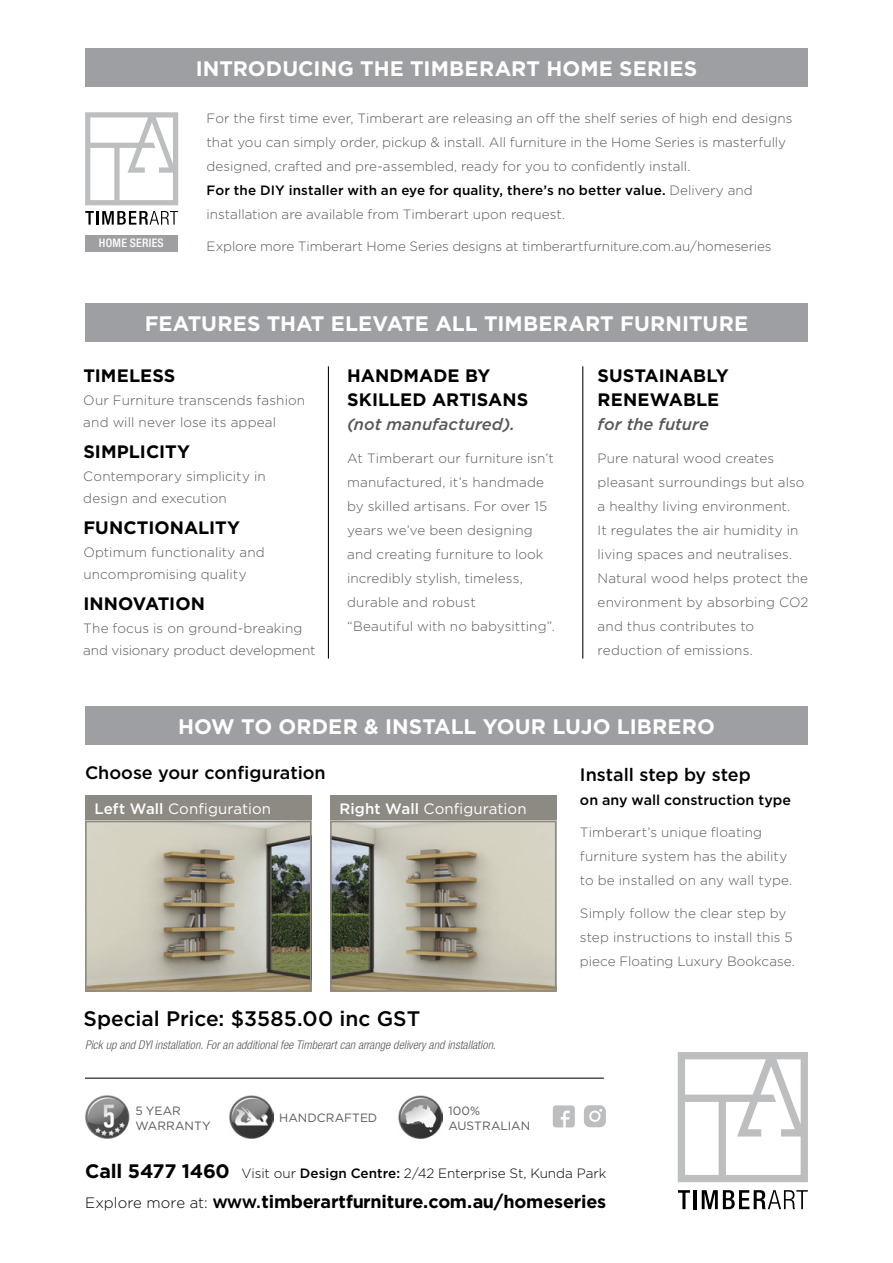
<style>
.page{position:relative;width:893px;height:1263px;background:#fff}
.page>*{position:absolute;margin:0;border:0;box-sizing:border-box;transform-origin:0 0}
.t1{font:700 21px "Gotham";letter-spacing:.005em;color:#fff}
.t2{font:500 21px "Gotham";color:#000}
.t3{font:700 18px/24px "Gotham";color:#000}
.t4{font:500 18px "Gotham";color:#000}
.t5{font:italic 500 16.5px "Gotham";letter-spacing:.005em;color:#58595b}
.t6{font:15px "Gotham";letter-spacing:.005em;color:#fff}
.t7{font:500 14.25px "Gotham";color:#000}
.t8{font:300 13.5px/24px "Gotham";letter-spacing:.005em;color:#58595b}
.t9{font:300 13.5px "Gotham";letter-spacing:-.005em;color:#000}
.t10{font:italic 300 condensed 12px "Helvetica Neue LT";letter-spacing:.005em;color:#58595b}
.t11{font:12px/14.5px "Gotham";color:#58595b}
.t12{font:500 condensed 11.85px "Helvetica Neue LT";letter-spacing:.02em;color:#fff}
.s1{font-weight:500;color:#000}
.s2{font-weight:500}
.s3{font-weight:700;font-size:19.5px}
.s4{font-weight:300;font-size:15px}
</style>
<div class="page">
<div style="left:85px;top:303px;width:723px;height:39px;background:#9d9fa2"></div>
<hr style="left:328px;top:366px;width:1px;height:293px;background:#000">
<hr style="left:582px;top:366px;width:1px;height:293px;background:#000">
<hr style="left:85px;top:1077px;width:519px;height:2px;background:#000">
<div style="left:85px;top:707px;width:723px;height:38px;background:#9d9fa2"></div>
<div style="left:85px;top:795px;width:226px;height:29px;background:#8d8a83"></div>
<div style="left:330px;top:795px;width:226px;height:29px;background:#8d8a83"></div>
<img style="left:88px;top:824px;width:220px;height:165px">
<div style="left:85px;top:821px;width:226px;height:171px;border:2px solid #8d8a83"></div>
<img style="left:333px;top:824px;width:221px;height:165px">
<div style="left:330px;top:821px;width:227px;height:171px;border:2px solid #8d8a83"></div>
<div style="left:85px;top:49px;width:723px;height:38px;background:#9d9fa2"></div>
<svg style="left:678px;top:1052px;width:130px;height:130px"></svg>
<svg style="left:678px;top:1190px;width:12px;height:19px"></svg>
<hr style="left:694px;top:1190px;width:3px;height:19px;background:#000">
<svg style="left:702px;top:1190px;width:106px;height:19px"></svg>
<svg style="left:553px;top:1105px;width:22px;height:22px"></svg>
<svg style="left:584px;top:1105px;width:22px;height:22px"></svg>
<div style="left:591px;top:1112px;width:8px;height:8px;background:#bcbec0;border-radius:50%"></div>
<svg style="left:85px;top:112px;width:93px;height:93px"></svg>
<svg style="left:85px;top:211px;width:93px;height:14px"></svg>
<div style="left:85px;top:235px;width:93px;height:16px;background:#9d9fa2"></div>
<img style="left:399px;top:1095px;width:44px;height:44px">
<img style="left:85px;top:1095px;width:45px;height:44px">
<img style="left:229px;top:1095px;width:44px;height:44px">
<p class="t12" style="left:99px;top:236px;width:66px">HOME SERIES</p>
<h1 class="t1" style="left:196px;top:55px;width:503px">INTRODUCING THE TIMBERART HOME SERIES</h1>
<p class="t8" style="left:207px;top:106px;width:587px">For the first time ever, Timberart are releasing an off the shelf series of high end designs that you can simply order, pickup &amp; install. All furniture in the Home Series is masterfully designed, crafted and pre-assembled, ready for you to confidently install.<br><span class="s1">For the DIY installer with an eye for quality, there’s no better value.</span> Delivery and installation are available from Timberart upon request.</p>
<p class="t8" style="left:207px;top:234px;width:566px">Explore more Timberart Home Series designs at timberartfurniture.com.au/homeseries</p>
<h1 class="t1" style="left:145px;top:310px;width:605px">FEATURES THAT ELEVATE ALL TIMBERART FURNITURE</h1>
<h2 class="t3" style="left:347px;top:364px;width:183px">HANDMADE BY<br>SKILLED ARTISANS</h2>
<p class="t5" style="left:347px;top:414px;width:169px">(not manufactured).</p>
<p class="t8" style="left:347px;top:446px;width:209px">At Timberart our furniture isn’t manufactured, it’s handmade by skilled artisans. For over 15 years we’ve been designing and creating furniture to look incredibly stylish, timeless, durable and robust<br>“Beautiful with no babysitting”.</p>
<h2 class="t3" style="left:83px;top:364px;width:94px">TIMELESS</h2>
<p class="t8" style="left:83px;top:388px;width:223px;line-height:22.5px">Our Furniture transcends fashion and will never lose its appeal</p>
<h2 class="t3" style="left:83px;top:440px;width:108px">SIMPLICITY</h2>
<p class="t8" style="left:83px;top:464px;width:184px;line-height:22.5px">Contemporary simplicity in design and execution</p>
<h2 class="t3" style="left:83px;top:516px;width:158px">FUNCTIONALITY</h2>
<p class="t8" style="left:83px;top:540px;width:183px;line-height:22.5px">Optimum functionality and uncompromising quality</p>
<h2 class="t3" style="left:83px;top:592px;width:123px">INNOVATION</h2>
<p class="t8" style="left:83px;top:616px;width:234px;line-height:22.5px">The focus is on ground-breaking and visionary product development</p>
<h2 class="t3" style="left:598px;top:364px;width:132px">SUSTAINABLY<br>RENEWABLE</h2>
<p class="t5" style="left:598px;top:414px;width:113px">for the future</p>
<p class="t8" style="left:598px;top:446px;width:212px">Pure natural wood creates pleasant surroundings but also a healthy living environment.<br>It regulates the air humidity in living spaces and neutralises.<br>Natural wood helps protect the environment by absorbing CO2 and thus contributes to reduction of emissions.</p>
<h1 class="t1" style="left:178px;top:713px;width:538px">HOW TO ORDER &amp; INSTALL YOUR LUJO LIBRERO</h1>
<h2 class="t4" style="left:580px;top:762px;width:172px">Install step by step</h2>
<p class="t7" style="left:580px;top:790px;width:213px">on any wall construction type</p>
<p class="t8" style="left:580px;top:820px;width:214px">Timberart’s unique floating furniture system has the ability to be installed on any wall type.</p>
<p class="t8" style="left:580px;top:900px;width:216px">Simply follow the clear step by step instructions to install this 5 piece Floating Luxury Bookcase.</p>
<h2 class="t4" style="left:85px;top:761px;width:242px">Choose your configuration</h2>
<p class="t6" style="left:95px;top:799px;width:178px"><span class="s2">Left Wall</span> Configuration</p>
<p class="t6" style="left:340px;top:799px;width:188px"><span class="s2">Right Wall</span> Configuration</p>
<h1 class="t2" style="left:84px;top:1005px;width:338px">Special Price: $3585.00 inc GST</h1>
<p class="t10" style="left:85px;top:1038px;width:412px">Pick up and DYI installation. For an additional fee Timberart can arrange delivery and installation.</p>
<p class="t11" style="left:135px;top:1104px;width:77px">5 YEAR<br>WARRANTY</p>
<p class="t11" style="left:279px;top:1110px;width:100px">HANDCRAFTED</p>
<p class="t11" style="left:448px;top:1104px;width:83px">100%<br>AUSTRALIAN</p>
<p class="t9" style="left:85px;top:1165px;width:523px"><span class="s3">Call 5477 1460</span> Visit our <span class="s2">Design Centre:</span> 2/42 Enterprise St, Kunda Park</p>
<h2 class="t3" style="left:85px;top:1189px;width:523px"><span class="s4">Explore more at:</span> <span class="s2">www.</span>timberartfurniture.com.au/homeseries</h2>
</div>
